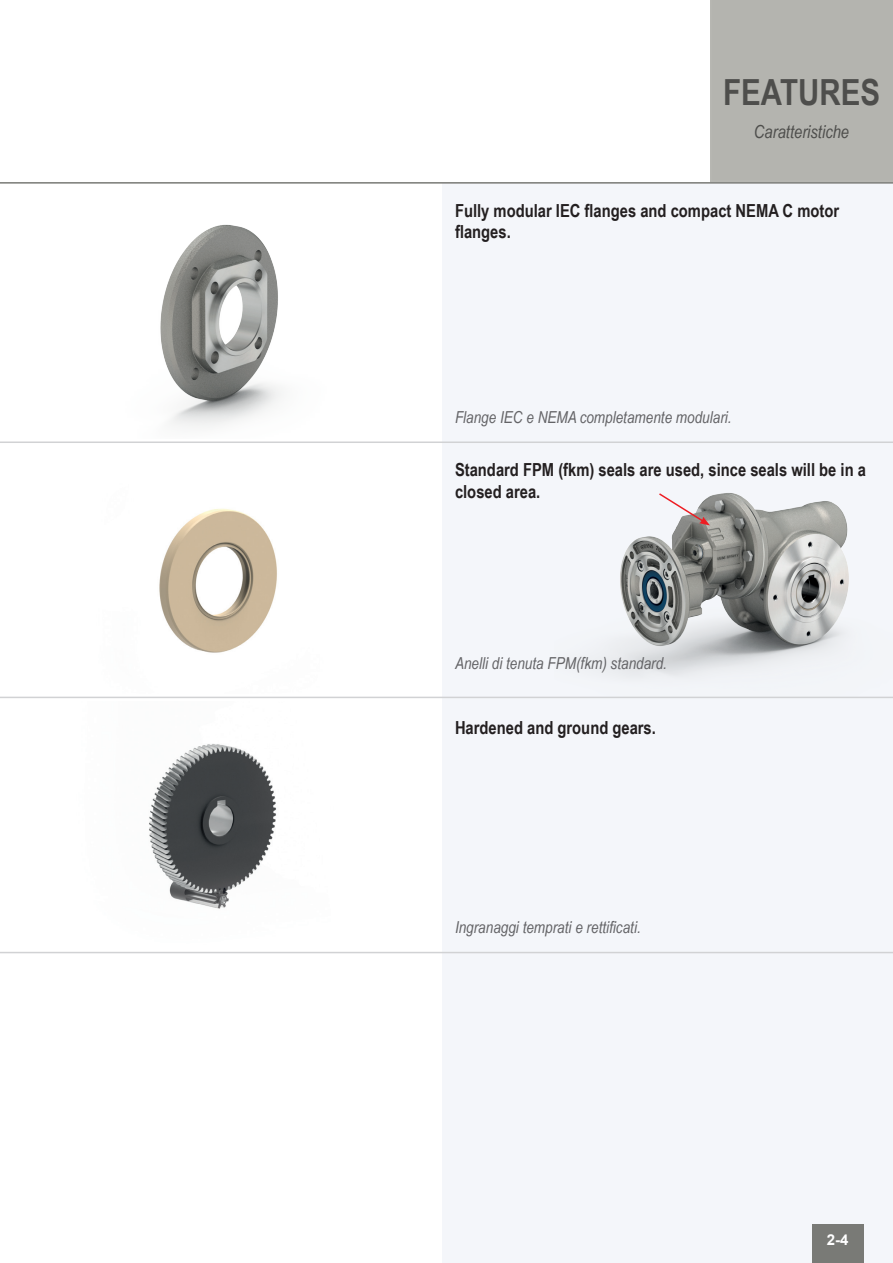
<style>
.page{position:relative;width:893px;height:1263px;background:#fff}
.page>*{position:absolute;margin:0;border:0;box-sizing:border-box;transform-origin:0 0}
.t1{font:700 36px "Arial Narrow";color:#4e4e4c}
.t2{font:700 18px/21.6px "Arial Narrow";color:#231f20}
.t3{font:italic 18px "Arial Narrow";color:#4e4e4c}
.t4{font:italic 16.5px "Arial Narrow";color:#636366}
.t5{font:700 15px "Arial";color:#fff}
</style>
<div class="page">
<div style="left:442px;top:183px;width:451px;height:1080px;background:#f4f6fa"></div>
<div style="left:812px;top:1225px;width:51px;height:38px;background:#797a76"></div>
<div style="left:710px;top:0;width:183px;height:182px;background:#b4b4af"></div>
<hr style="left:0;top:182px;width:893px;height:2px;background:#797a76">
<img style="left:159px;top:508px;width:118px;height:145px">
<img style="left:160px;top:224px;width:121px;height:203px">
<img style="left:149px;top:744px;width:128px;height:165px">
<img style="left:554px;top:493px;width:339px;height:204px">
<hr style="left:0;top:441px;width:893px;height:2px;background:#d1d2d4">
<hr style="left:0;top:697px;width:893px;height:1px;background:#d1d2d4">
<hr style="left:0;top:952px;width:893px;height:1px;background:#d1d2d4">
<svg style="left:657px;top:493px;width:53px;height:32px"></svg>
<h1 class="t1" style="left:723px;top:65px;width:155px">features</h1>
<p class="t3" style="left:754px;top:119px;width:97px">Caratteristiche</p>
<p class="t2" style="left:455px;top:199px;width:386px">Fully modular IEC flanges and compact NEMA C motor flanges.</p>
<p class="t4" style="left:455px;top:405px;width:278px">Flange IEC e NEMA completamente modulari.</p>
<p class="t2" style="left:455px;top:458px;width:413px">Standard FPM (fkm) seals are used, since seals will be in a closed area.</p>
<p class="t4" style="left:455px;top:652px;width:214px">Anelli di tenuta FPM(fkm) standard.</p>
<p class="t2" style="left:455px;top:716px;width:202px">Hardened and ground gears.</p>
<p class="t4" style="left:455px;top:916px;width:187px">Ingranaggi temprati e rettificati.</p>
<p class="t5" style="left:827px;top:1230px;width:23px">2-4</p>
</div>
